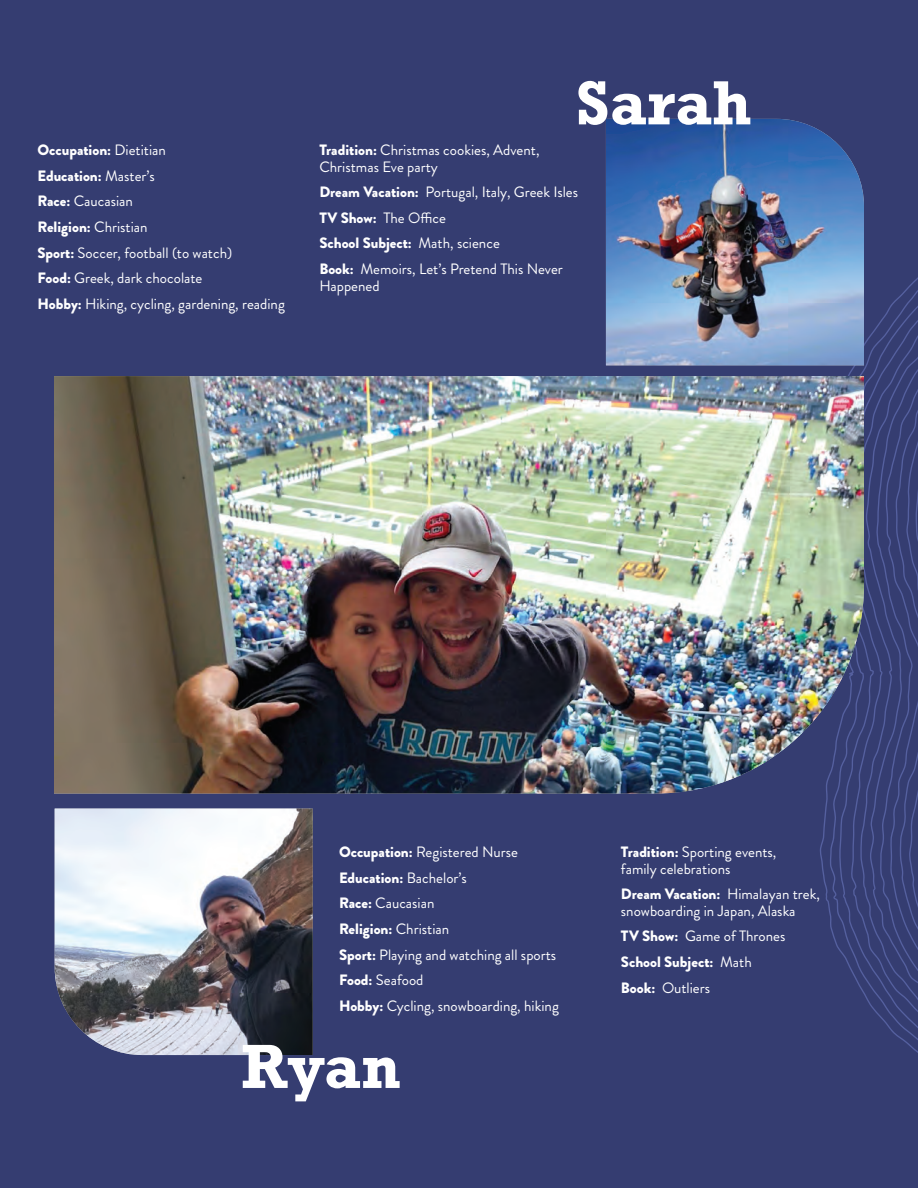
<style>
.page{position:relative;width:918px;height:1188px;background:#353d71}
.page>*{position:absolute;margin:0;border:0;box-sizing:border-box;transform-origin:0 0}
.t1{font:700 63.45px "Rockwell Std";color:#fff}
.t2{font:15px/25.7px "Brandon Grotesque";color:#fff}
.t3{font:900 15px/25.7px "Brandon Grotesque";color:#fff}
.s1{font-weight:900}
.s2{font-weight:400}
</style>
<div class="page">
<svg style="left:818px;top:277px;width:100px;height:776px"></svg>
<img style="left:54px;top:376px;width:810px;height:418px">
<img style="left:606px;top:119px;width:258px;height:246px">
<img style="left:55px;top:809px;width:258px;height:246px">
<h1 class="t1" style="left:576px;top:65px;width:177px">Sarah</h1>
<p class="t2" style="left:38px;top:137px;width:249px"><span class="s1">Occupation:</span> Dietitian<br><span class="s1">Education:</span> Master’s<br><span class="s1">Race:</span> Caucasian<br><span class="s1">Religion:</span> Christian<br><span class="s1">Sport:</span> Soccer, football (to watch)<br><span class="s1">Food:</span> Greek, dark chocolate<br><span class="s1">Hobby:</span> Hiking, cycling, gardening, reading</p>
<p class="t2" style="left:319px;top:142px;width:222px;line-height:16.5px"><span class="s1">Tradition:</span> Christmas cookies, Advent,<br>Christmas Eve party</p>
<p class="t2" style="left:319px;top:179px;width:260px"><span class="s1">Dream Vacation:</span> Portugal, Italy, Greek Isles <span class="s1">TV Show:</span> The Office<br><span class="s1">School Subject:</span> Math, science<br><span class="s1">Book:</span> Memoirs, Let’s Pretend This Never</p>
<p class="t2" style="left:319px;top:273px;width:62px">Happened</p>
<p class="t2" style="left:339px;top:839px;width:221px"><span class="s1">Occupation:</span> Registered Nurse<br><span class="s1">Education:</span> Bachelor’s<br><span class="s1">Race:</span> Caucasian<br><span class="s1">Religion:</span> Christian<br><span class="s1">Sport:</span> Playing and watching all sports<br><span class="s1">Food:</span> Seafood<br><span class="s1">Hobby:</span> Cycling, snowboarding, hiking</p>
<p class="t2" style="left:621px;top:844px;width:157px;line-height:16.5px"><span class="s1">Tradition:</span> Sporting events, family celebrations</p>
<p class="t2" style="left:621px;top:886px;width:201px;line-height:16.5px"><span class="s1">Dream Vacation:</span> Himalayan trek, snowboarding in Japan, Alaska</p>
<p class="t3" style="left:621px;top:924px;width:166px">TV Show: <span class="s2">Game of Thrones<br></span>School Subject: <span class="s2">Math<br></span>Book: <span class="s2">Outliers</span></p>
<h1 class="t1" style="left:241px;top:1029px;width:161px">Ryan</h1>
</div>
